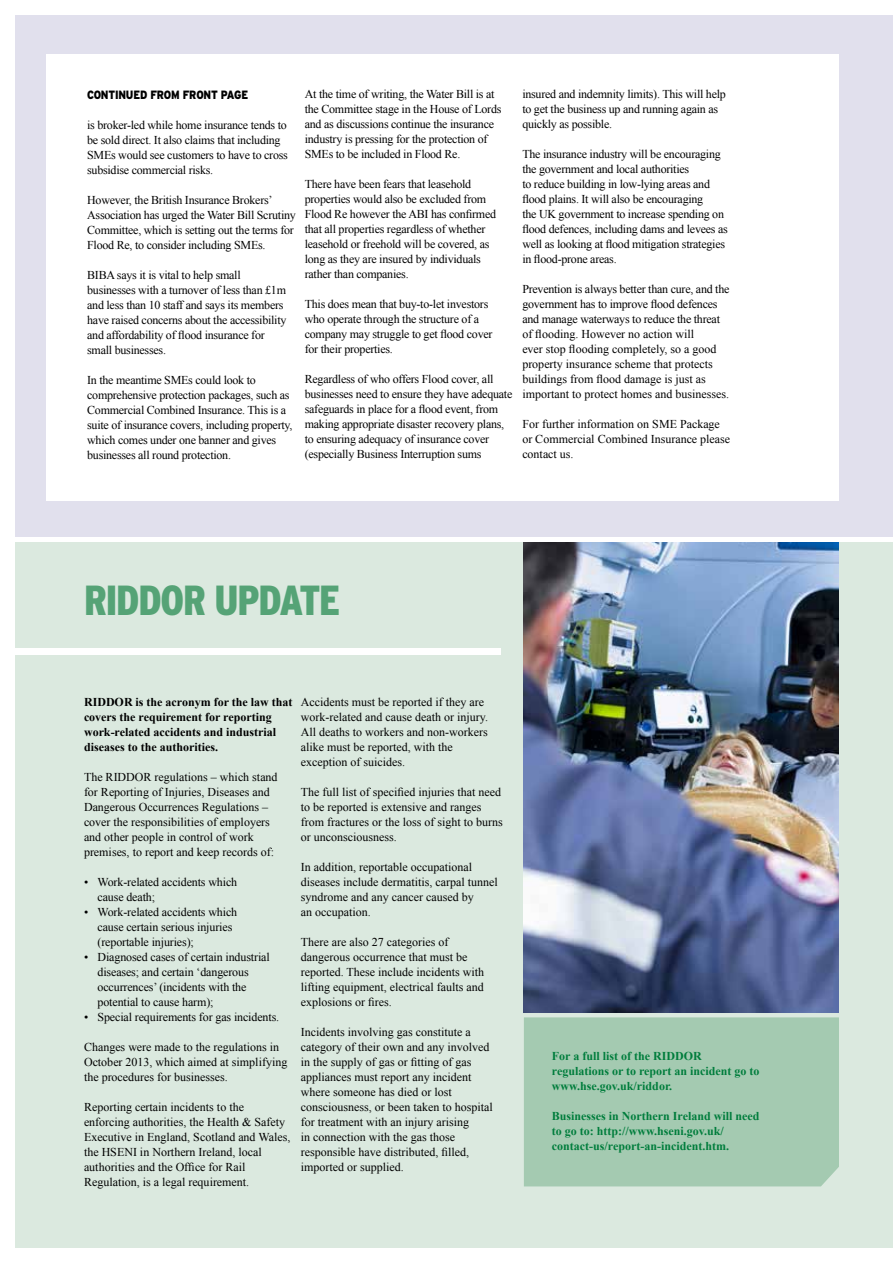
<style>
.page{position:relative;width:893px;height:1263px;background:#fff}
.page>*{position:absolute;margin:0;border:0;box-sizing:border-box;transform-origin:0 0}
.t1{font:900 condensed 42px "Interstate";letter-spacing:-.03em;color:#55a376}
.t2{font:12px/15px "Times New Roman";letter-spacing:-.02em;color:#000}
.t3{font:12px/15px "Times New Roman";color:#000}
.t4{font:700 12px/15px "Times New Roman";color:#007d3c}
.t5{font:700 12px/15px "Times New Roman";color:#000}
.t6{font:900 12px "Interstate";letter-spacing:-.02em;color:#000;scale:.85 1}
</style>
<div class="page">
<div style="left:15px;top:15px;width:878px;height:522px;background:#e1e0ed"></div>
<div style="left:15px;top:542px;width:878px;height:706px;background:#dbe9df"></div>
<div style="left:47px;top:54px;width:792px;height:447px;background:#fff"></div>
<div style="left:0;top:649px;width:501px;height:6px;background:#fff"></div>
<img style="left:524px;top:542px;width:315px;height:471px">
<div style="left:524px;top:1017px;width:315px;height:169px;background:#a4cab1"></div>
<p class="t6" style="left:87px;top:88px;width:191px">CONTINUED FROM FRONT PAGE</p>
<p class="t2" style="left:87px;top:117px;width:202px">is broker-led while home insurance tends to be sold direct. It also claims that including SMEs would see customers to have to cross subsidise commercial risks.</p>
<p class="t2" style="left:87px;top:192px;width:210px">However, the British Insurance Brokers’ Association has urged the Water Bill Scrutiny Committee, which is setting out the terms for Flood Re, to consider including SMEs.</p>
<p class="t2" style="left:87px;top:267px;width:201px">BIBA says it is vital to help small businesses with a turnover of less than £1m and less than 10 staff and says its members have raised concerns about the accessibility and affordability of flood insurance for small businesses.</p>
<p class="t2" style="left:87px;top:372px;width:207px">In the meantime SMEs could look to comprehensive protection packages, such as Commercial Combined Insurance. This is a suite of insurance covers, including property, which comes under one banner and gives businesses all round protection.</p>
<p class="t2" style="left:305px;top:86px;width:198px">At the time of writing, the Water Bill is at the Committee stage in the House of Lords and as discussions continue the insurance industry is pressing for the protection of SMEs to be included in Flood Re.</p>
<p class="t2" style="left:305px;top:176px;width:193px">There have been fears that leasehold properties would also be excluded from Flood Re however the ABI has confirmed that all properties regardless of whether leasehold or freehold will be covered, as long as they are insured by individuals rather than companies.</p>
<p class="t2" style="left:305px;top:296px;width:189px">This does mean that buy-to-let investors who operate through the structure of a company may struggle to get flood cover for their properties.</p>
<p class="t2" style="left:305px;top:371px;width:209px">Regardless of who offers Flood cover, all businesses need to ensure they have adequate safeguards in place for a flood event, from making appropriate disaster recovery plans, to ensuring adequacy of insurance cover (especially Business Interruption sums</p>
<p class="t2" style="left:522px;top:86px;width:205px">insured and indemnity limits). This will help to get the business up and running again as quickly as possible.</p>
<p class="t2" style="left:522px;top:146px;width:207px">The insurance industry will be encouraging the government and local authorities<br>to reduce building in low-lying areas and flood plains. It will also be encouraging<br>the UK government to increase spending on flood defences, including dams and levees as well as looking at flood mitigation strategies in flood-prone areas.</p>
<p class="t3" style="left:522px;top:281px;width:209px">Prevention is always better than cure, and the government has to improve flood defences and manage waterways to reduce the threat of flooding. However no action will<br>ever stop flooding completely, so a good property insurance scheme that protects buildings from flood damage is just as important to protect homes and businesses.</p>
<p class="t3" style="left:522px;top:416px;width:209px">For further information on SME Package or Commercial Combined Insurance please contact us.</p>
<h1 class="t1" style="left:84px;top:576px;width:258px">RIDDOR UPDATE</h1>
<p class="t5" style="left:84px;top:694px;width:210px">RIDDOR is the acronym for the law that covers the requirement for reporting work-related accidents and industrial diseases to the authorities.</p>
<p class="t3" style="left:84px;top:769px;width:195px">The RIDDOR regulations – which stand for Reporting of Injuries, Diseases and Dangerous Occurrences Regulations – cover the responsibilities of employers and other people in control of work premises, to report and keep records of:</p>
<p class="t2" style="left:97px;top:874px;width:141px;text-indent:-14px">• Work-related accidents which cause death;</p>
<p class="t2" style="left:97px;top:904px;width:141px;text-indent:-14px">• Work-related accidents which cause certain serious injuries (reportable injuries);</p>
<p class="t2" style="left:97px;top:949px;width:174px;text-indent:-14px">• Diagnosed cases of certain industrial diseases; and certain ‘dangerous occurrences’ (incidents with the potential to cause harm);</p>
<p class="t2" style="left:84px;top:1009px;width:197px">• Special requirements for gas incidents.</p>
<p class="t3" style="left:84px;top:1039px;width:205px">Changes were made to the regulations in<br>October 2013, which aimed at simplifying the procedures for businesses.</p>
<p class="t3" style="left:84px;top:1099px;width:208px">Reporting certain incidents to the enforcing authorities, the Health &amp; Safety Executive in England, Scotland and Wales, the HSENI in Northern Ireland, local authorities and the Office for Rail Regulation, is a legal requirement.</p>
<p class="t3" style="left:301px;top:694px;width:189px">Accidents must be reported if they are work-related and cause death or injury.<br>All deaths to workers and non-workers alike must be reported, with the exception of suicides.</p>
<p class="t3" style="left:301px;top:784px;width:203px">The full list of specified injuries that need to be reported is extensive and ranges from fractures or the loss of sight to burns or unconsciousness.</p>
<p class="t3" style="left:301px;top:859px;width:198px">In addition, reportable occupational diseases include dermatitis, carpal tunnel syndrome and any cancer caused by<br>an occupation.</p>
<p class="t3" style="left:301px;top:934px;width:185px">There are also 27 categories of dangerous occurrence that must be reported. These include incidents with lifting equipment, electrical faults and explosions or fires.</p>
<p class="t3" style="left:301px;top:1024px;width:193px">Incidents involving gas constitute a category of their own and any involved in the supply of gas or fitting of gas appliances must report any incident where someone has died or lost consciousness, or been taken to hospital for treatment with an injury arising<br>in connection with the gas those responsible have distributed, filled, imported or supplied.</p>
<p class="t4" style="left:552px;top:1048px;width:209px">For a full list of the RIDDOR regulations or to report an incident go to www.hse.gov.uk/riddor.</p>
<p class="t4" style="left:552px;top:1108px;width:209px">Businesses in Northern Ireland will need to go to: http://www.hseni.gov.uk/ contact-us/report-an-incident.htm.</p>
</div>
